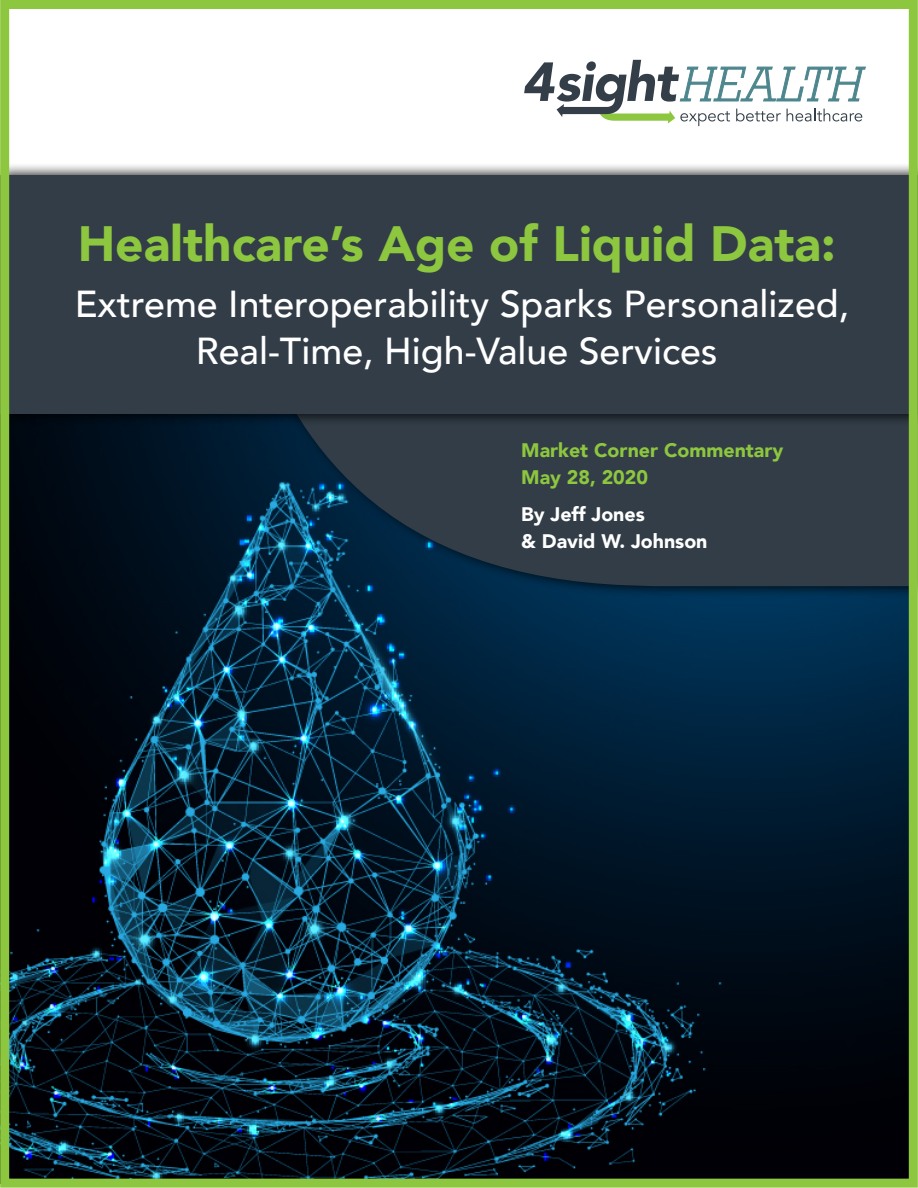
<style>
.page{position:relative;width:918px;height:1188px;background:#fff}
.page>*{position:absolute;margin:0;border:0;box-sizing:border-box;transform-origin:0 0}
.t1{font:900 49.5px "Avenir";color:#8dc63f}
.t2{font:500 37.5px/47.1px "Avenir";color:#fff;text-align:center}
.t3{font:900 19.65px/26.7px "Avenir";color:#8dc63f}
.t4{font:900 19.65px/26.7px "Avenir";color:#fff}
</style>
<div class="page">
<img style="left:10px;top:427px;width:898px;height:751px">
<svg style="left:524px;top:60px;width:342px;height:66px"></svg>
<div style="left:242px;top:289px;width:676px;height:310px;background:#000;opacity:.75"></div>
<svg style="left:249px;top:427px;width:659px;height:159px;fill:#323d47"></svg>
<div style="left:0;top:162px;width:918px;height:265px;background:#000;opacity:.75"></div>
<div style="left:0;top:175px;width:918px;height:239px;background:#323d47"></div>
<div style="left:0;top:0;width:918px;height:1188px;border:9px solid #8dc63f"></div>
<h1 class="t1" style="left:78px;top:202px;width:760px">Healthcare’s Age of Liquid Data:</h1>
<p class="t2" style="left:75px;top:279px;width:776px">Extreme Interoperability Sparks Personalized,<br>Real-Time, High-Value Services</p>
<p class="t3" style="left:521px;top:436px;width:264px">Market Corner Commentary<br>May 28, 2020</p>
<p class="t4" style="left:521px;top:500px;width:188px">By Jeff Jones<br>&amp; David W. Johnson</p>
</div>
